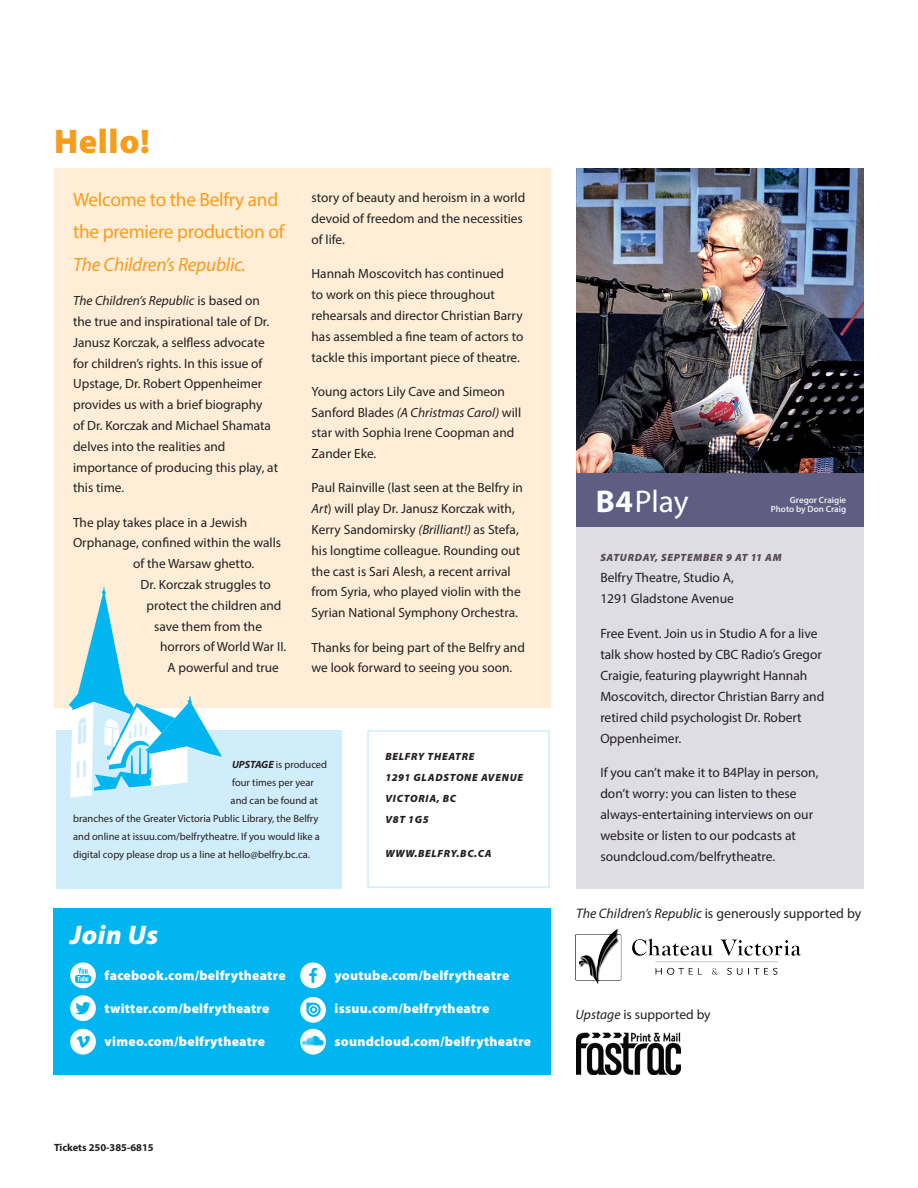
<style>
.page{position:relative;width:918px;height:1188px;background:#fff}
.page>*{position:absolute;margin:0;border:0;box-sizing:border-box;transform-origin:0 0}
.Body{font:900 34.35px "Myriad Pro";letter-spacing:.02em;color:#f89c1c}
.Body-2{font:31.5px "Myriad Pro";color:#fff}
.Body-3{font:italic 900 27px "Myriad Pro";letter-spacing:.02em;color:#fff}
.Body-4{font:19.35px/32.7px "Myriad Pro";letter-spacing:-.015em;color:#f89c1c}
.Body-5{font:13.8px "Myriad Pro";color:#231f20}
.Body-6{font:13.5px/21px "Myriad Pro";color:#231f20}
.Body-7{font:900 13.5px "Myriad Pro";letter-spacing:.02em;color:#fff}
.Body-8{font:13.35px/20.9px "Myriad Pro";color:#231f20}
.Side_Text{font:10.5px "Myriad Pro";color:#231f20}
.Body-9{font:italic 900 10.5px/21px "Myriad Pro";letter-spacing:.07em;color:#231f20}
.Body-10{font:italic 900 10.5px "Myriad Pro";letter-spacing:.07em;color:#544852}
.Body-11{font:700 10.5px "Myriad Pro";color:#231f20}
.Body-12{font:600 9px/9px "Myriad Pro";color:#ededec;text-align:right}
.s1{font-style:italic}
.s2{font-weight:700;font-style:italic}
.s3{font-weight:700}
</style>
<div class="page">
<div style="left:54px;top:168px;width:497px;height:540px;background:#feeed8"></div>
<div style="left:53px;top:908px;width:498px;height:167px;background:#00b5f0"></div>
<div style="left:70px;top:995px;width:26px;height:26px;background:#fff;border-radius:50%"></div>
<svg style="left:75px;top:1002px;width:16px;height:13px"></svg>
<div style="left:70px;top:962px;width:26px;height:26px;background:#fff;border-radius:50%"></div>
<svg style="left:75px;top:968px;width:16px;height:15px"></svg>
<div style="left:70px;top:1029px;width:26px;height:26px;background:#fff;border-radius:50%"></div>
<svg style="left:76px;top:1035px;width:14px;height:13px"></svg>
<div style="left:300px;top:962px;width:26px;height:26px;background:#fff;border-radius:50%"></div>
<svg style="left:309px;top:968px;width:8px;height:15px"></svg>
<svg style="left:300px;top:1029px;width:26px;height:26px"></svg>
<div style="left:300px;top:997px;width:26px;height:26px;background:#fff;border-radius:50%"></div>
<svg style="left:302px;top:1036px;width:22px;height:9px"></svg>
<svg style="left:306px;top:1003px;width:15px;height:14px"></svg>
<div style="left:367px;top:730px;width:183px;height:158px;border:2px solid #d0edfb"></div>
<div style="left:57px;top:730px;width:285px;height:159px;background:#d0edfb"></div>
<svg style="left:69px;top:587px;width:153px;height:211px"></svg>
<img style="left:577px;top:1032px;width:104px;height:43px">
<div style="left:576px;top:521px;width:288px;height:368px;background:#dedce5"></div>
<img style="left:576px;top:168px;width:288px;height:305px">
<div style="left:576px;top:473px;width:288px;height:54px;background:#605d83"></div>
<img style="left:576px;top:928px;width:225px;height:56px">
<p class="Body" style="left:54px;top:118px;width:97px">Hello!</p>
<p class="Body-4" style="left:73px;top:182px;width:213px">Welcome to the Belfry and the premiere production of<br><span class="s1">The Children’s Republic.</span></p>
<p class="Body-8" style="left:73px;top:290px;width:207px"><span class="s1">The Children’s Republic</span> is based on the true and inspirational tale of Dr.<br>Janusz Korczak, a selfless advocate for children’s rights. In this issue of<br>Upstage, Dr. Robert Oppenheimer provides us with a brief biography<br>of Dr. Korczak and Michael Shamata delves into the realities and importance of producing this play, at this time.</p>
<p class="Body-8" style="left:73px;top:512px;width:176px">The play takes place in a Jewish</p>
<p class="Body-8" style="left:73px;top:532px;width:210px">Orphanage, confined within the walls</p>
<p class="Body-8" style="left:133px;top:553px;width:123px">of the Warsaw ghetto.</p>
<p class="Body-8" style="left:141px;top:574px;width:132px">Dr. Korczak struggles to</p>
<p class="Body-8" style="left:147px;top:595px;width:136px">protect the children and</p>
<p class="Body-8" style="left:154px;top:615px;width:109px">save them from the</p>
<p class="Body-8" style="left:160px;top:636px;width:128px">horrors of World War II.</p>
<p class="Body-8" style="left:168px;top:657px;width:113px">A powerful and true</p>
<p class="Body-8" style="left:312px;top:187px;width:215px">story of beauty and heroism in a world devoid of freedom and the necessities of life.</p>
<p class="Body-8" style="left:312px;top:263px;width:213px">Hannah Moscovitch has continued<br>to work on this piece throughout rehearsals and director Christian Barry has assembled a fine team of actors to tackle this important piece of theatre.</p>
<p class="Body-8" style="left:312px;top:381px;width:211px">Young actors Lily Cave and Simeon<br>Sanford Blades <span class="s1">(A Christmas Carol)</span> will star with Sophia Irene Coopman and<br>Zander Eke.</p>
<p class="Body-8" style="left:312px;top:477px;width:213px">Paul Rainville (last seen at the Belfry in <span class="s1">Art</span>) will play Dr. Janusz Korczak with, Kerry Sandomirsky <span class="s1">(Brilliant!)</span> as Stefa, his longtime colleague. Rounding out the cast is Sari Alesh, a recent arrival from Syria, who played violin with the Syrian National Symphony Orchestra.</p>
<p class="Body-8" style="left:312px;top:636px;width:215px">Thanks for being part of the Belfry and we look forward to seeing you soon.</p>
<p class="Side_Text" style="left:232px;top:758px;width:97px"><span class="s2">UPSTAGE</span> is produced</p>
<p class="Side_Text" style="left:232px;top:776px;width:83px">four times per year</p>
<p class="Side_Text" style="left:231px;top:794px;width:89px">and can be found at</p>
<p class="Side_Text" style="left:73px;top:812px;width:247px">branches of the Greater Victoria Public Library, the Belfry</p>
<p class="Side_Text" style="left:73px;top:830px;width:248px">and online at issuu.com/belfrytheatre. If you would like a</p>
<p class="Side_Text" style="left:73px;top:848px;width:238px">digital copy please drop us a line at hello@belfry.bc.ca.</p>
<p class="Body-9" style="left:385px;top:745px;width:139px">BELFRY THEATRE<br>1291 GLADSTONE AVENUE<br>VICTORIA, BC<br>V8T 1G5</p>
<p class="Body-9" style="left:385px;top:843px;width:108px">WWW.BELFRY.BC.CA</p>
<p class="Body-3" style="left:70px;top:917px;width:89px">Join Us</p>
<p class="Body-7" style="left:105px;top:966px;width:183px">facebook.com/belfrytheatre</p>
<p class="Body-7" style="left:105px;top:999px;width:166px">twitter.com/belfrytheatre</p>
<p class="Body-7" style="left:105px;top:1032px;width:162px">vimeo.com/belfrytheatre</p>
<p class="Body-7" style="left:334px;top:966px;width:177px">youtube.com/belfrytheatre</p>
<p class="Body-7" style="left:334px;top:999px;width:156px">issuu.com/belfrytheatre</p>
<p class="Body-7" style="left:334px;top:1032px;width:198px">soundcloud.com/belfrytheatre</p>
<p class="Body-11" style="left:54px;top:1140px;width:101px">Tickets 250-385-6815</p>
<p class="Body-2" style="left:596px;top:482px;width:94px"><span class="s3">B4</span>Play</p>
<p class="Body-12" style="left:771px;top:496px;width:77px">Gregor Craigie<br>Photo by Don Craig</p>
<p class="Body-10" style="left:600px;top:551px;width:183px">SATURDAY, SEPTEMBER 9 AT 11 AM</p>
<p class="Body-6" style="left:600px;top:567px;width:135px">Belfry Theatre, Studio A,<br>1291 Gladstone Avenue</p>
<p class="Body-6" style="left:600px;top:622px;width:225px">Free Event. Join us in Studio A for a live talk show hosted by CBC Radio’s Gregor Craigie, featuring playwright Hannah Moscovitch, director Christian Barry and retired child psychologist Dr. Robert Oppenheimer.</p>
<p class="Body-6" style="left:600px;top:762px;width:220px">If you can’t make it to B4Play in person, don’t worry: you can listen to these always-entertaining interviews on our website or listen to our podcasts at soundcloud.com/belfrytheatre.</p>
<p class="Body-5" style="left:576px;top:905px;width:287px"><span class="s1">The Children’s Republic</span> is generously supported by</p>
<p class="Body-6" style="left:576px;top:1004px;width:137px"><span class="s1">Upstage</span> is supported by</p>
</div>
